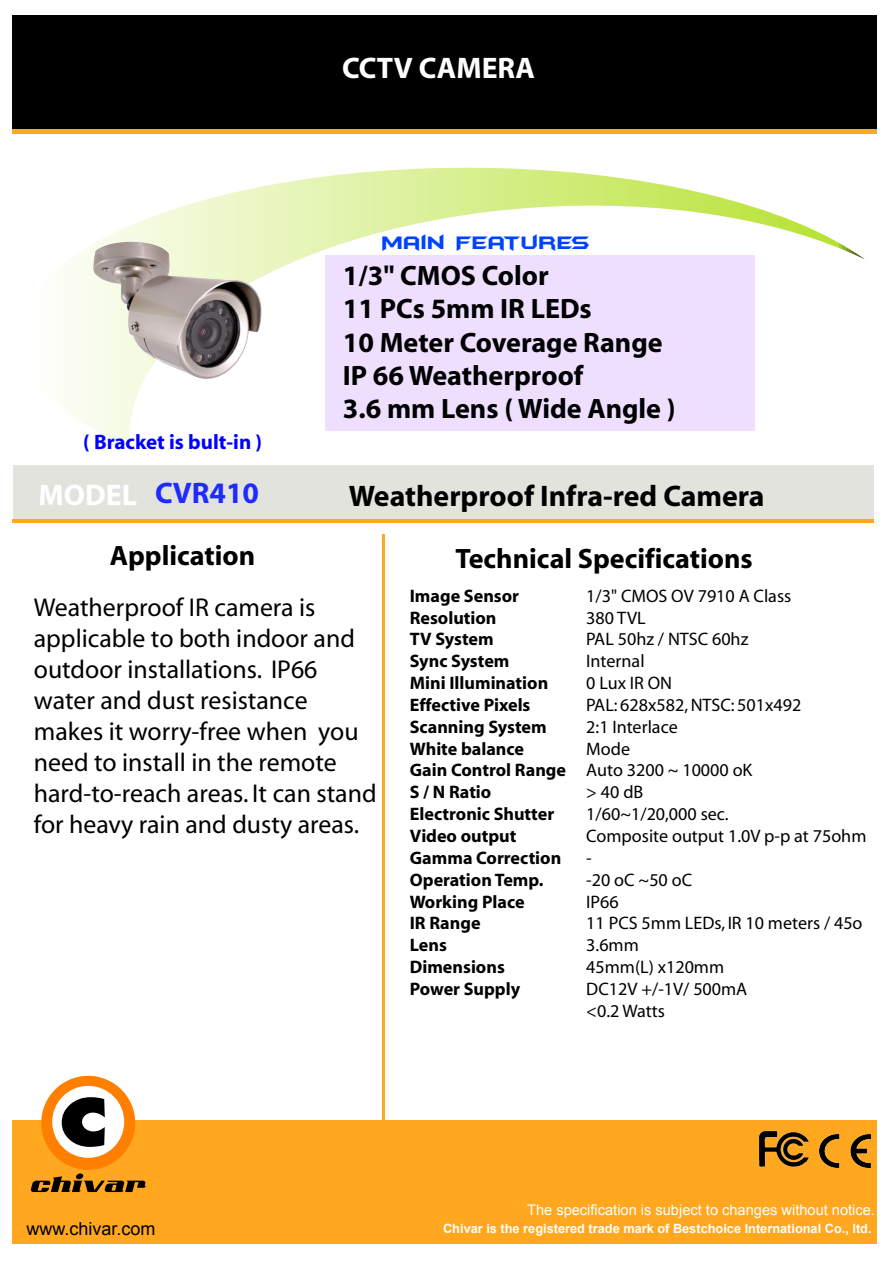
<style>
.page{position:relative;width:893px;height:1263px;background:#fff}
.page>*{position:absolute;margin:0;border:0;box-sizing:border-box;transform-origin:0 0}
.t1{font:99.3px "XDB Erawan";color:#000}
.t2{font:700 29.85px "Myriad";color:#000}
.t3{font:700 29.85px "Myriad";color:#fff}
.t4{font:700 29.85px "Myriad";color:#1f2aff}
.t5{font:700 28.05px/33.3px "Myriad";color:#000}
.t6{font:25.8px/31px "Myriad";color:#000}
.t7{font:700 21px "Myriad";color:#00f}
.t8{font:21px "Batman Forever Alternate";letter-spacing:.025em;color:#0043ff}
.t9{font:18.15px/21.9px "Myriad";color:#000}
.t10{font:700 18.15px/21.9px "Myriad";color:#000}
.t11{font:18px "Arial";color:#000}
.t12{font:14.7px "Arial";color:#fff}
.t13{font:700 12.75px "Arial";color:#fff}
</style>
<div class="page">
<div style="left:12px;top:15px;width:864px;height:114px;background:#000"></div>
<div style="left:14px;top:465px;width:860px;height:55px;background:#e3e3de"></div>
<div style="left:12px;top:1120px;width:864px;height:123px;background:#ffa81f"></div>
<svg style="left:64px;top:168px;width:801px;height:280px"></svg>
<img style="left:819px;top:1134px;width:51px;height:33px">
<img style="left:760px;top:1131px;width:48px;height:35px">
<div style="left:41px;top:1076px;width:94px;height:94px;background:#ff7f00;border-radius:50%"></div>
<div style="left:52px;top:1086px;width:72px;height:72px;background:#fff;border-radius:50%"></div>
<svg style="left:31px;top:1173px;width:115px;height:19px"></svg>
<hr style="left:382px;top:535px;width:3px;height:586px;background:#ffa81f">
<hr style="left:12px;top:519px;width:862px;height:4px;background:#ffa81f">
<hr style="left:12px;top:129px;width:864px;height:4px;background:#ffa81f">
<img style="left:93px;top:241px;width:169px;height:138px">
<h2 class="t3" style="left:342px;top:53px;width:194px">CCTV CAMERA</h2>
<p class="t8" style="left:382px;top:232px;width:210px">MAIN FEATURES</p>
<h3 class="t5" style="left:343px;top:260px;width:334px">1/3" CMOS Color<br>11 PCs 5mm IR LEDs<br>10 Meter Coverage Range<br>IP 66 Weatherproof<br>3.6 mm Lens ( Wide Angle )</h3>
<p class="t7" style="left:83px;top:431px;width:180px">( Bracket is bult-in )</p>
<h2 class="t3" style="left:38px;top:479px;width:100px">MODEL</h2>
<h2 class="t4" style="left:155px;top:478px;width:105px">CVR410</h2>
<h2 class="t2" style="left:349px;top:481px;width:417px">Weatherproof Infra-red Camera</h2>
<h3 class="t5" style="left:110px;top:540px;width:147px">Application</h3>
<h3 class="t5" style="left:456px;top:543px;width:299px">Technical Specifications</h3>
<h3 class="t6" style="left:34px;top:593px;width:344px">Weatherproof IR camera is applicable to both indoor and outdoor installations. IP66 water and dust resistance makes it worry-free when you need to install in the remote hard-to-reach areas. It can stand for heavy rain and dusty areas.</h3>
<h1 class="t1" style="left:59px;top:1061px;width:50px">C</h1>
<p class="t11" style="left:26px;top:1216px;width:131px">www.chivar.com</p>
<p class="t10" style="left:410px;top:585px;width:158px">Image Sensor<br>Resolution<br>TV System<br>Sync System<br>Mini Illumination<br>Effective Pixels<br>Scanning System<br>White balance<br>Gain Control Range<br>S / N Ratio<br>Electronic Shutter<br>Video output<br>Gamma Correction<br>Operation Temp.<br>Working Place<br>IR Range<br>Lens<br>Dimensions<br>Power Supply</p>
<p class="t9" style="left:586px;top:585px;width:282px">1/3" CMOS OV 7910 A Class<br>380 TVL<br>PAL 50hz / NTSC 60hz<br>Internal<br>0 Lux IR ON<br>PAL: 628x582,NTSC: 501x492<br>2:1 Interlace<br>Mode<br>Auto 3200 ~ 10000 oK<br>&gt;40dB<br>1/60~1/20,000 sec.<br>Composite output 1.0V p-p at 75ohm -<br>-20 oC ~50 oC<br>IP66<br>11 PCS 5mm LEDs, IR 10 meters / 45o<br>3.6mm<br>45mm(L) x120mm<br>DC12V +/-1V/ 500mA<br>&lt;0.2 Watts</p>
<p class="t12" style="left:527px;top:1200px;width:349px">The specification is subject to changes without notice.</p>
<p class="t13" style="left:443px;top:1220px;width:430px">Chivar is the registered trade mark of Bestchoice International Co., ltd.</p>
</div>
